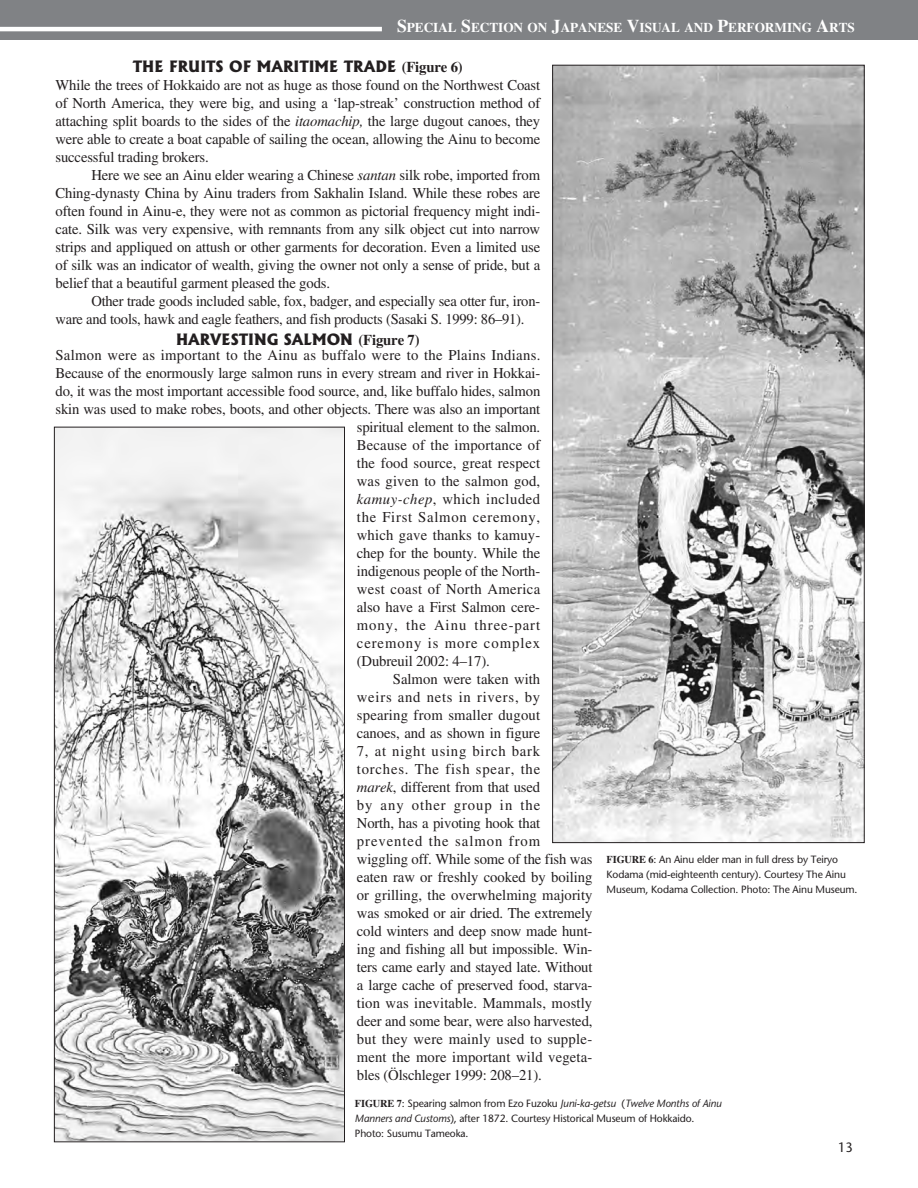
<style>
.page{position:relative;width:918px;height:1188px;background:#fff}
.page>*{position:absolute;margin:0;border:0;box-sizing:border-box;transform-origin:0 0}
.t1{font:15px/18px "EAA Times";letter-spacing:-.01em;color:#231f20;text-align:justify}
.t2{font:15px "EAA Times";letter-spacing:.01em;color:#231f20}
.t3{font:15px "EAA Times";letter-spacing:.02em;color:#231f20}
.t4{font:15px "EAA Times";letter-spacing:.065em;color:#231f20}
.t5{font:15px "EAA Times";letter-spacing:.05em;color:#231f20}
.t6{font:800 15px "Albertus";color:#231f20}
.t7{font:15px "EAA Times";letter-spacing:.015em;color:#231f20}
.t8{font:15px "EAA Times";letter-spacing:.035em;color:#231f20}
.t9{font:15px "EAA Times";letter-spacing:.055em;color:#231f20}
.t10{font:15px "EAA Times";letter-spacing:.025em;color:#231f20}
.t11{font:700 13.5px "EAA Times";color:#fff}
.t12{font:13.5px "Stone Sans";color:#231f20;scale:.95 1}
.t13{font:10.5px/15px "Stone Sans";letter-spacing:-.01em;color:#231f20}
.s1{font-size:18px}
.s2{font-family:"EAA Times";font-weight:700}
.s3{font-style:italic}
</style>
<div class="page">
<img style="left:554px;top:67px;width:309px;height:774px">
<img style="left:56px;top:429px;width:287px;height:711px">
<div style="left:0;top:0;width:918px;height:39px;background:#808285"></div>
<hr style="left:0;top:27px;width:382px;height:4px;background:#fff">
<p class="t11" style="left:397px;top:23px;width:459px"><span class="s1">S</span>PECIAL <span class="s1">S</span>ECTION ON <span class="s1">J</span>APANESE <span class="s1">V</span>ISUAL AND <span class="s1">P</span>ERFORMING <span class="s1">A</span>RTS</p>
<p class="t6" style="left:133px;top:58px;width:331px">THE FRUITS OF MARITIME TRADE <span class="s2">(Figure 6)</span></p>
<p class="t1" style="left:55px;top:78px;width:486px">While the trees of Hokkaido are not as huge as those found on the Northwest Coast of North America, they were big, and using a ‘lap-streak’ construction method of attaching split boards to the sides of the <span class="s3">itaomachip,</span> the large dugout canoes, they were able to create a boat capable of sailing the ocean, allowing the Ainu to become successful trading brokers.</p>
<p class="t1" style="left:55px;top:168px;width:486px;text-indent:36px">Here we see an Ainu elder wearing a Chinese <span class="s3">santan</span> silk robe, imported from Ching-dynasty China by Ainu traders from Sakhalin Island. While these robes are often found in Ainu-e, they were not as common as pictorial frequency might indi&shy;cate. Silk was very expensive, with remnants from any silk object cut into narrow strips and appliqued on attush or other garments for decoration. Even a limited use of silk was an indicator of wealth, giving the owner not only a sense of pride, but a belief that a beautiful garment pleased the gods.</p>
<p class="t1" style="left:55px;top:294px;width:486px;text-indent:36px">Other trade goods included sable, fox, badger, and especially sea otter fur, iron&shy;ware and tools, hawk and eagle feathers, and fish products (Sasaki S. 1999: 86–91).</p>
<p class="t6" style="left:176px;top:331px;width:245px">HARVESTING SALMON <span class="s2">(Figure 7)</span></p>
<p class="t3" style="left:55px;top:350px;width:486px">Salmon were as important to the Ainu as buffalo were to the Plains Indians.</p>
<p class="t1" style="left:55px;top:366px;width:486px">Because of the enormously large salmon runs in every stream and river in Hokkai-</p>
<p class="t1" style="left:55px;top:384px;width:486px">do, it was the most important accessible food source, and, like buffalo hides, salmon</p>
<p class="t1" style="left:55px;top:402px;width:486px">skin was used to make robes, boots, and other objects. There was also an important</p>
<p class="t1" style="left:357px;top:420px;width:185px">spiritual element to the salmon.</p>
<p class="t7" style="left:357px;top:440px;width:185px">Because of the importance of</p>
<p class="t2" style="left:357px;top:458px;width:185px">the food source, great respect</p>
<p class="t2" style="left:357px;top:476px;width:185px">was given to the salmon god,</p>
<p class="t8" style="left:357px;top:494px;width:185px"><span class="s3">kamuy-chep</span>, which included</p>
<p class="t5" style="left:357px;top:512px;width:185px">the First Salmon ceremony,</p>
<p class="t2" style="left:357px;top:530px;width:185px">which gave thanks to kamuy-</p>
<p class="t1" style="left:357px;top:546px;width:185px">chep for the bounty. While the</p>
<p class="t1" style="left:357px;top:564px;width:185px">indigenous people of the North-</p>
<p class="t10" style="left:357px;top:584px;width:185px">west coast of North America</p>
<p class="t1" style="left:357px;top:600px;width:185px">also have a First Salmon cere-</p>
<p class="t4" style="left:357px;top:620px;width:185px">mony, the Ainu three-part</p>
<p class="t4" style="left:357px;top:638px;width:185px">ceremony is more complex</p>
<p class="t1" style="left:357px;top:654px;width:134px">(Dubreuil 2002: 4–17).</p>
<p class="t1" style="left:393px;top:672px;width:149px">Salmon were taken with</p>
<p class="t5" style="left:357px;top:692px;width:185px">weirs and nets in rivers, by</p>
<p class="t7" style="left:357px;top:710px;width:185px">spearing from smaller dugout</p>
<p class="t1" style="left:357px;top:726px;width:185px">canoes, and as shown in figure</p>
<p class="t5" style="left:357px;top:746px;width:185px">7, at night using birch bark</p>
<p class="t9" style="left:357px;top:764px;width:185px">torches. The fish spear, the</p>
<p class="t1" style="left:357px;top:780px;width:185px"><span class="s3">marek</span>, different from that used</p>
<p class="t4" style="left:357px;top:800px;width:185px">by any other group in the</p>
<p class="t1" style="left:357px;top:816px;width:185px">North, has a pivoting hook that</p>
<p class="t4" style="left:357px;top:836px;width:185px">prevented the salmon from</p>
<p class="t1" style="left:357px;top:852px;width:237px">wiggling off. While some of the fish was</p>
<p class="t1" style="left:357px;top:870px;width:237px">eaten raw or freshly cooked by boiling</p>
<p class="t1" style="left:357px;top:888px;width:237px">or grilling, the overwhelming majority</p>
<p class="t1" style="left:357px;top:906px;width:237px">was smoked or air dried. The extremely</p>
<p class="t1" style="left:357px;top:924px;width:237px">cold winters and deep snow made hunt-</p>
<p class="t1" style="left:357px;top:942px;width:237px">ing and fishing all but impossible. Win-</p>
<p class="t1" style="left:357px;top:960px;width:237px">ters came early and stayed late. Without</p>
<p class="t1" style="left:357px;top:978px;width:237px">a large cache of preserved food, starva-</p>
<p class="t2" style="left:357px;top:998px;width:237px">tion was inevitable. Mammals, mostly</p>
<p class="t1" style="left:357px;top:1014px;width:237px">deer and some bear, were also harvested,</p>
<p class="t3" style="left:357px;top:1034px;width:237px">but they were mainly used to supple-</p>
<p class="t2" style="left:357px;top:1052px;width:237px">ment the more important wild vegeta-</p>
<p class="t1" style="left:357px;top:1068px;width:187px">bles (Ölschleger 1999: 208–21).</p>
<p class="t13" style="left:607px;top:853px;width:252px"><span class="s2">FIGURE 6</span>: An Ainu elder man in full dress by Teiryo<br>Kodama (mid-eighteenth century). Courtesy The Ainu<br>Museum, Kodama Collection. Photo: The Ainu Museum.</p>
<p class="t13" style="left:355px;top:1097px;width:368px"><span class="s2">FIGURE 7</span>: Spearing salmon from Ezo Fuzoku <span class="s3">Juni-ka-getsu</span> (<span class="s3">Twelve Months of Ainu<br>Manners and Customs</span>), after 1872. Courtesy Historical Museum of Hokkaido.<br>Photo: Susumu Tameoka.</p>
<p class="t12" style="left:838px;top:1142px;width:17px">13</p>
</div>
